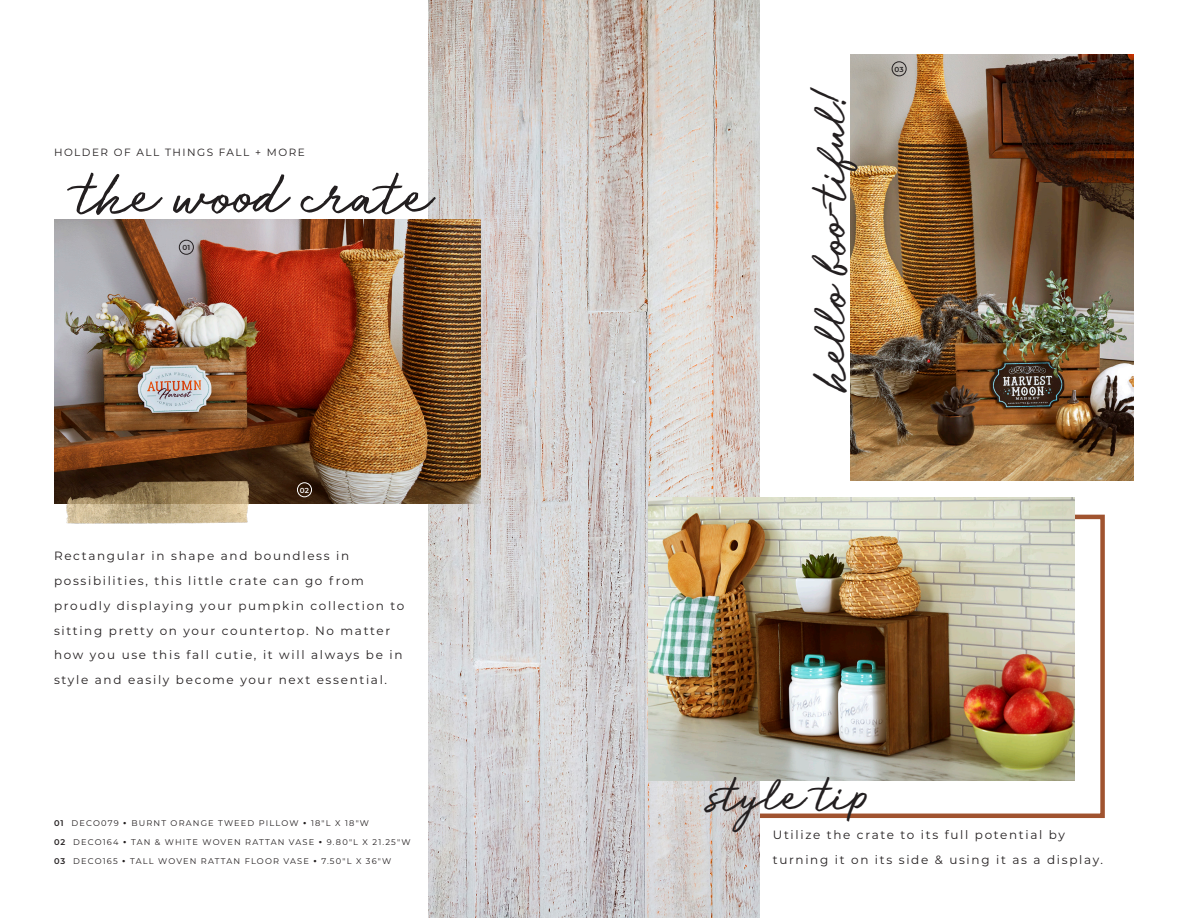
<style>
.page{position:relative;width:1188px;height:918px;background:#fff}
.page>*{position:absolute;margin:0;border:0;box-sizing:border-box;transform-origin:0 0}
.t1{font:60px "Run Wild";color:#231f20}
.t2{font:49.5px "Run Wild";color:#231f20}
.right{font:12px/24.8px "Montserrat";letter-spacing:.14em;color:#231f20}
.t3{font:10.5px "Montserrat";letter-spacing:.14em;color:#231f20}
.right-2{font:8.25px "Montserrat";letter-spacing:.14em;color:#231f20}
.right-3{font:600 7.2px "Montserrat";color:#231f20}
.right-4{font:600 7.2px "Montserrat";color:#fff}
.s1{font-weight:600}
.s2{font-weight:800}
</style>
<div class="page">
<div style="left:617px;top:515px;width:488px;height:303px;border:4px solid #a0532f"></div>
<img style="left:429px;top:0;width:330px;height:918px">
<img style="left:648px;top:497px;width:426px;height:284px">
<img style="left:850px;top:54px;width:284px;height:426px">
<img style="left:54px;top:220px;width:426px;height:283px">
<img style="left:67px;top:475px;width:182px;height:49px">
<div style="left:179px;top:240px;width:15px;height:15px;border:1px solid #231f20;border-radius:50%"></div>
<div style="left:892px;top:61px;width:15px;height:15px;border:1px solid #231f20;border-radius:50%"></div>
<div style="left:297px;top:482px;width:15px;height:15px;border:1px solid #fff;border-radius:50%"></div>
<p class="t3" style="left:54px;top:145px;width:252px">HOLDER OF ALL THINGS FALL + MORE</p>
<p class="t1" style="left:76px;top:154px;width:355px">the wood crate</p>
<p class="right-3" style="left:183px;top:242px;width:9px">01</p>
<p class="right-4" style="left:300px;top:485px;width:11px">02</p>
<p class="right" style="left:54px;top:543px;width:352px">Rectangular in shape and boundless in possibilities, this little crate can go from proudly displaying your pumpkin collection to sitting pretty on your countertop. No matter how you use this fall cutie, it will always be in style and easily become your next essential.</p>
<p class="right-2" style="left:54px;top:817px;width:317px"><span class="s1">01</span> DECO079 <span class="s2">•</span> BURNT ORANGE TWEED PILLOW <span class="s2">•</span> 18"L X 18"W</p>
<p class="right-2" style="left:54px;top:836px;width:358px"><span class="s1">02</span> DECO164 <span class="s2">•</span> TAN &amp; WHITE WOVEN RATTAN VASE <span class="s2">•</span> 9.80"L X 21.25"W</p>
<p class="right-2" style="left:54px;top:855px;width:339px"><span class="s1">03</span> DECO165 <span class="s2">•</span> TALL WOVEN RATTAN FLOOR VASE <span class="s2">•</span> 7.50"L X 36"W</p>
<p class="t2" style="left:797px;top:391px;width:306px;rotate:-90deg">hello boo-tiful!</p>
<p class="right-3" style="left:895px;top:64px;width:11px">03</p>
<p class="t2" style="left:705px;top:761px;width:164px">style tip</p>
<p class="right" style="left:773px;top:822px;width:332px">Utilize the crate to its full potential by turning it on its side &amp; using it as a display.</p>
</div>
